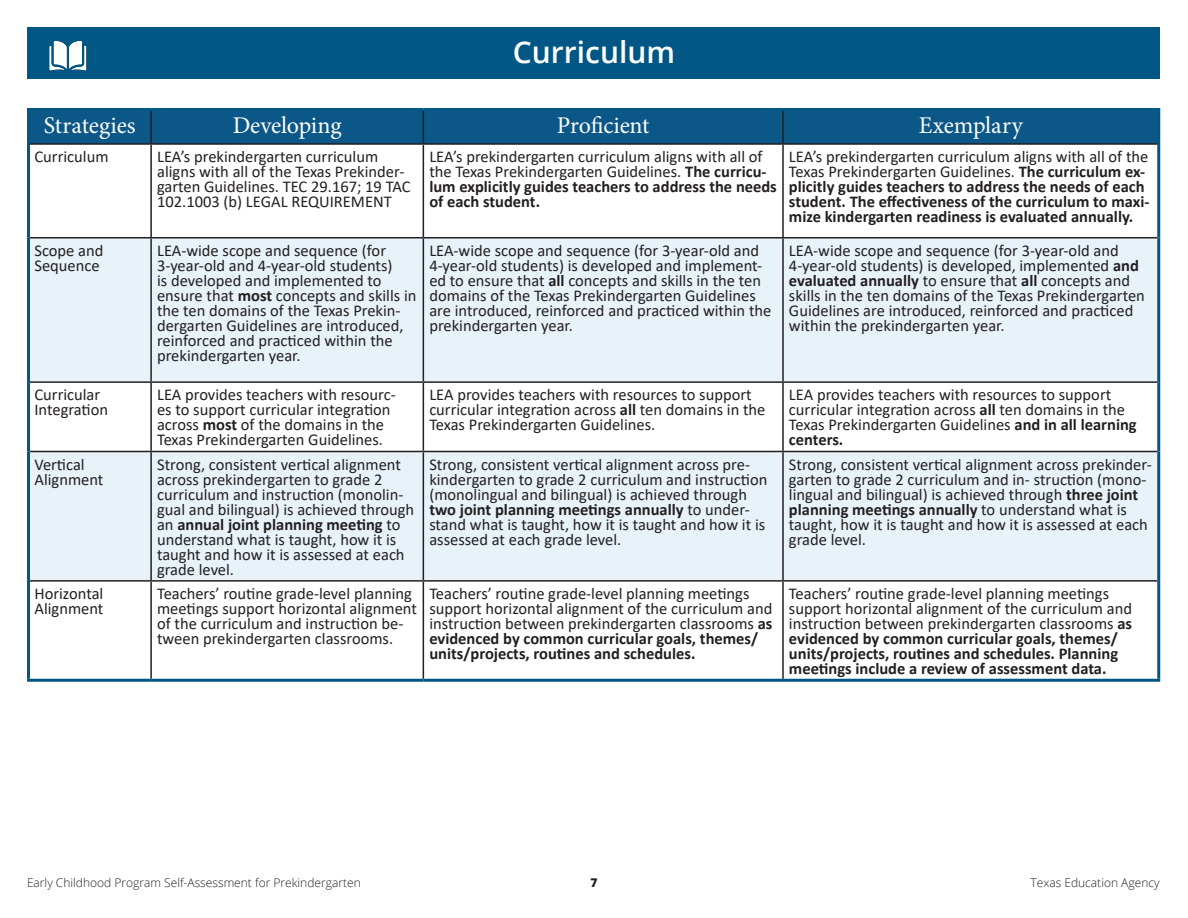
<style>
.page{position:relative;width:1188px;height:918px;background:#fff}
.page>*{position:absolute;margin:0;border:0;box-sizing:border-box;transform-origin:0 0}
.t1{font:600 30px "Open Sans";color:#fff}
.t2{font:24px "Minion Pro";letter-spacing:-.01em;color:#fff}
.t3{font:16.5px/15px "Calibri";color:#231f20}
.t4{font:700 16.5px/15px "Calibri";color:#231f20}
.t5{font:300 12px "Open Sans";color:#231f20}
.t6{font:800 12px "Open Sans";color:#231f20}
.s1{font-weight:700}
.s2{font-weight:400}
</style>
<div class="page">
<div style="left:28px;top:28px;width:1132px;height:51px;background:#005786"></div>
<img style="left:49px;top:40px;width:38px;height:31px">
<div style="left:30px;top:111px;width:1127px;height:32px;background:#0b5787"></div>
<svg style="left:30px;top:238px;width:1127px;height:342px;fill:#e8f3f9"></svg>
<hr style="left:27px;top:108px;width:124px;height:3px;background:#005786">
<hr style="left:27px;top:111px;width:3px;height:33px;background:#005786">
<hr style="left:151px;top:108px;width:272px;height:3px;background:#005786">
<hr style="left:423px;top:108px;width:360px;height:3px;background:#005786">
<hr style="left:783px;top:108px;width:377px;height:3px;background:#005786">
<hr style="left:1157px;top:111px;width:3px;height:33px;background:#005786">
<hr style="left:27px;top:144px;width:3px;height:94px;background:#005786">
<hr style="left:1157px;top:144px;width:3px;height:94px;background:#005786">
<hr style="left:27px;top:238px;width:3px;height:144px;background:#005786">
<hr style="left:1157px;top:238px;width:3px;height:144px;background:#005786">
<hr style="left:27px;top:382px;width:3px;height:70px;background:#005786">
<hr style="left:1157px;top:382px;width:3px;height:70px;background:#005786">
<hr style="left:27px;top:452px;width:3px;height:129px;background:#005786">
<hr style="left:1157px;top:452px;width:3px;height:129px;background:#005786">
<hr style="left:27px;top:581px;width:3px;height:98px;background:#005786">
<hr style="left:1157px;top:581px;width:3px;height:98px;background:#005786">
<hr style="left:27px;top:679px;width:124px;height:3px;background:#005786">
<hr style="left:151px;top:679px;width:272px;height:3px;background:#005786">
<hr style="left:423px;top:679px;width:360px;height:3px;background:#005786">
<hr style="left:783px;top:679px;width:377px;height:3px;background:#005786">
<hr style="left:150px;top:111px;width:2px;height:32px;background:#231f20">
<hr style="left:423px;top:111px;width:1px;height:32px;background:#231f20">
<hr style="left:782px;top:111px;width:2px;height:32px;background:#231f20">
<hr style="left:30px;top:143px;width:121px;height:2px;background:#231f20">
<hr style="left:151px;top:143px;width:272px;height:2px;background:#231f20">
<hr style="left:150px;top:145px;width:2px;height:92px;background:#231f20">
<hr style="left:423px;top:143px;width:360px;height:2px;background:#231f20">
<hr style="left:423px;top:145px;width:1px;height:92px;background:#231f20">
<hr style="left:783px;top:143px;width:374px;height:2px;background:#231f20">
<hr style="left:782px;top:145px;width:2px;height:92px;background:#231f20">
<hr style="left:30px;top:237px;width:121px;height:1px;background:#231f20">
<hr style="left:151px;top:237px;width:272px;height:1px;background:#231f20">
<hr style="left:150px;top:238px;width:2px;height:143px;background:#231f20">
<hr style="left:423px;top:237px;width:360px;height:1px;background:#231f20">
<hr style="left:423px;top:238px;width:1px;height:143px;background:#231f20">
<hr style="left:783px;top:237px;width:374px;height:1px;background:#231f20">
<hr style="left:782px;top:238px;width:2px;height:143px;background:#231f20">
<hr style="left:30px;top:381px;width:121px;height:2px;background:#231f20">
<hr style="left:151px;top:381px;width:272px;height:2px;background:#231f20">
<hr style="left:150px;top:383px;width:2px;height:68px;background:#231f20">
<hr style="left:423px;top:381px;width:360px;height:2px;background:#231f20">
<hr style="left:423px;top:383px;width:1px;height:68px;background:#231f20">
<hr style="left:783px;top:381px;width:374px;height:2px;background:#231f20">
<hr style="left:782px;top:383px;width:2px;height:68px;background:#231f20">
<hr style="left:30px;top:451px;width:121px;height:1px;background:#231f20">
<hr style="left:151px;top:451px;width:272px;height:1px;background:#231f20">
<hr style="left:150px;top:452px;width:2px;height:128px;background:#231f20">
<hr style="left:423px;top:451px;width:360px;height:1px;background:#231f20">
<hr style="left:423px;top:452px;width:1px;height:128px;background:#231f20">
<hr style="left:783px;top:451px;width:374px;height:1px;background:#231f20">
<hr style="left:782px;top:452px;width:2px;height:128px;background:#231f20">
<hr style="left:30px;top:580px;width:121px;height:2px;background:#231f20">
<hr style="left:151px;top:580px;width:272px;height:2px;background:#231f20">
<hr style="left:150px;top:582px;width:2px;height:97px;background:#231f20">
<hr style="left:423px;top:580px;width:360px;height:2px;background:#231f20">
<hr style="left:423px;top:582px;width:1px;height:97px;background:#231f20">
<hr style="left:783px;top:580px;width:374px;height:2px;background:#231f20">
<hr style="left:782px;top:582px;width:2px;height:97px;background:#231f20">
<h2 class="t1" style="left:513px;top:32px;width:164px">Curriculum</h2>
<p class="t2" style="left:44px;top:109px;width:93px">Strategies</p>
<p class="t2" style="left:233px;top:109px;width:111px">Developing</p>
<p class="t2" style="left:557px;top:109px;width:94px">Proficient</p>
<p class="t2" style="left:919px;top:109px;width:105px">Exemplary</p>
<p class="t3" style="left:34px;top:149px;width:76px">Curriculum</p>
<p class="t3" style="left:157px;top:149px;width:255px">LEA’s prekindergarten curriculum aligns with all of the Texas Prekinder&shy;garten Guidelines. TEC 29.167; 19 TAC 102.1003 (b) LEGAL REQUIREMENT</p>
<p class="t3" style="left:429px;top:149px;width:349px">LEA’s prekindergarten curriculum aligns with all of the Texas Prekindergarten Guidelines. <span class="s1">The curricu&shy;lum explicitly guides teachers to address the needs of each student.</span></p>
<p class="t4" style="left:789px;top:149px;width:362px"><span class="s2">LEA’s prekindergarten curriculum aligns with all of the Texas Prekindergarten Guidelines.</span> The curriculum ex&shy;plicitly guides teachers to address the needs of each student. The effectiveness of the curriculum to maxi&shy;mize kindergarten readiness is evaluated annually.</p>
<p class="t3" style="left:34px;top:243px;width:70px">Scope and</p>
<p class="t3" style="left:34px;top:258px;width:67px">Sequence</p>
<p class="t3" style="left:157px;top:243px;width:261px">LEA-wide scope and sequence (for 3-year-old and 4-year-old students)<br>is developed and implemented to ensure that <span class="s1">most</span> concepts and skills in the ten domains of the Texas Prekin&shy;dergarten Guidelines are introduced, reinforced and practiced within the prekindergarten year.</p>
<p class="t3" style="left:429px;top:243px;width:344px">LEA-wide scope and sequence (for 3-year-old and 4-year-old students) is developed and implement&shy;ed to ensure that <span class="s1">all</span> concepts and skills in the ten domains of the Texas Prekindergarten Guidelines are introduced, reinforced and practiced within the prekindergarten year.</p>
<p class="t3" style="left:789px;top:243px;width:357px">LEA-wide scope and sequence (for 3-year-old and 4-year-old students) is developed, implemented <span class="s1">and evaluated annually</span> to ensure that <span class="s1">all</span> concepts and skills in the ten domains of the Texas Prekindergarten Guidelines are introduced, reinforced and practiced within the prekindergarten year.</p>
<p class="t3" style="left:34px;top:387px;width:67px">Curricular</p>
<p class="t3" style="left:34px;top:402px;width:75px">Integration</p>
<p class="t3" style="left:34px;top:456px;width:52px">Vertical</p>
<p class="t3" style="left:34px;top:471px;width:70px">Alignment</p>
<p class="t3" style="left:157px;top:387px;width:240px">LEA provides teachers with resourc&shy;es to support curricular integration across <span class="s1">most</span> of the domains in the Texas Prekindergarten Guidelines.</p>
<p class="t3" style="left:429px;top:387px;width:338px">LEA provides teachers with resources to support curricular integration across <span class="s1">all</span> ten domains in the<br>Texas Prekindergarten Guidelines.</p>
<p class="t3" style="left:789px;top:387px;width:349px">LEA provides teachers with resources to support curricular integration across <span class="s1">all</span> ten domains in the Texas Prekindergarten Guidelines <span class="s1">and in all learning centers.</span></p>
<p class="t3" style="left:157px;top:456px;width:259px">Strong, consistent vertical alignment across prekindergarten to grade 2 curriculum and instruction (monolin&shy;gual and bilingual) is achieved through an <span class="s1">annual joint planning meeting</span> to understand what is taught, how it is taught and how it is assessed at each grade level.</p>
<p class="t3" style="left:429px;top:456px;width:340px">Strong, consistent vertical alignment across pre&shy;kindergarten to grade 2 curriculum and instruction (monolingual and bilingual) is achieved through <span class="s1">two joint planning meetings annually</span> to under&shy;stand what is taught, how it is taught and how it is assessed at each grade level.</p>
<p class="t3" style="left:789px;top:456px;width:364px">Strong, consistent vertical alignment across prekinder&shy;garten to grade 2 curriculum and in- struction (mono&shy;lingual and bilingual) is achieved through <span class="s1">three joint planning meetings annually</span> to understand what is taught, how it is taught and how it is assessed at each grade level.</p>
<p class="t3" style="left:34px;top:586px;width:70px">Horizontal<br>Alignment</p>
<p class="t3" style="left:157px;top:586px;width:261px">Teachers’ routine grade-level planning meetings support horizontal alignment of the curriculum and instruction be&shy;tween prekindergarten classrooms.</p>
<p class="t3" style="left:429px;top:586px;width:345px">Teachers’ routine grade-level planning meetings support horizontal alignment of the curriculum and instruction between prekindergarten classrooms <span class="s1">as evidenced by common curricular goals, themes/ units/projects, routines and schedules.</span></p>
<p class="t3" style="left:789px;top:586px;width:345px">Teachers’ routine grade-level planning meetings support horizontal alignment of the curriculum and instruction between prekindergarten classrooms <span class="s1">as evidenced by common curricular goals, themes/ units/projects, routines and schedules. Planning meetings include a review of assessment data.</span></p>
<p class="t5" style="left:27px;top:874px;width:335px">Early Childhood Program Self-Assessment for Prekindergarten</p>
<p class="t6" style="left:590px;top:873px;width:9px">7</p>
<p class="t5" style="left:1030px;top:874px;width:131px">Texas Education Agency</p>
</div>
